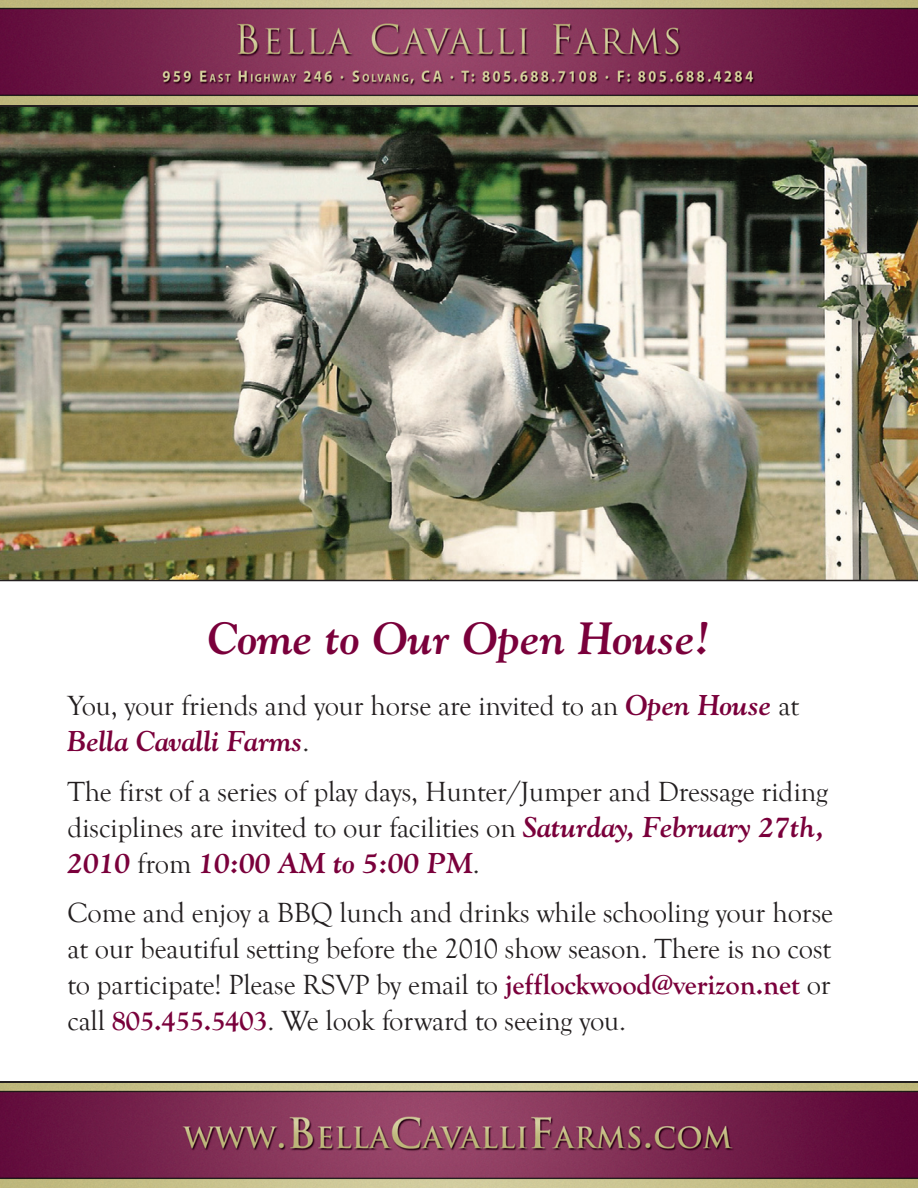
<style>
.page{position:relative;width:918px;height:1188px;background:#fff}
.page>*{position:absolute;margin:0;border:0;box-sizing:border-box;transform-origin:0 0}
.t1{font:italic 700 45px "Goudy";color:#7a003b}
.t2{font:28.5px/36px "Goudy Old Style T";letter-spacing:-.005em;color:#231f20}
.t3{font:italic 700 28.5px "Goudy";letter-spacing:-.005em;color:#7a003b}
.s1{font-family:"Goudy";font-weight:700;font-style:italic;color:#7a003b}
.s2{font-family:"Goudy Old Style T";font-weight:400;font-style:normal;color:#231f20}
.s3{font-weight:700;color:#7a003b}
</style>
<div class="page">
<img style="left:0;top:106px;width:918px;height:474px">
<img style="left:0;top:1083px;width:918px;height:105px">
<img style="left:0;top:0;width:918px;height:105px">
<hr style="left:0;top:580px;width:918px;height:1px;background:#231f20">
<h1 class="t1" style="left:208px;top:611px;width:504px">Come to Our Open House!</h1>
<p class="t2" style="left:68px;top:689px;width:733px">You, your friends and your horse are invited to an <span class="s1">Open House</span> at</p>
<p class="t3" style="left:68px;top:724px;width:243px">Bella Cavalli Farms<span class="s2">.</span></p>
<p class="t2" style="left:68px;top:774px;width:762px">The first of a series of play days, Hunter/Jumper and Dressage riding disciplines are invited to our facilities on <span class="s1">Saturday, February 27th,</span></p>
<p class="t3" style="left:68px;top:845px;width:414px">2010 <span class="s2">from</span> 10:00 AM to 5:00 PM<span class="s2">.</span></p>
<p class="t2" style="left:68px;top:896px;width:767px;text-align:justify">Come and enjoy a BBQ lunch and drinks while schooling your horse at our beautiful setting before the 2010 show season. There is no cost to participate! Please RSVP by email to <span class="s3">jefflockwood@verizon.net</span> or call <span class="s3">805.455.5403</span>. We look forward to seeing you.</p>
</div>
